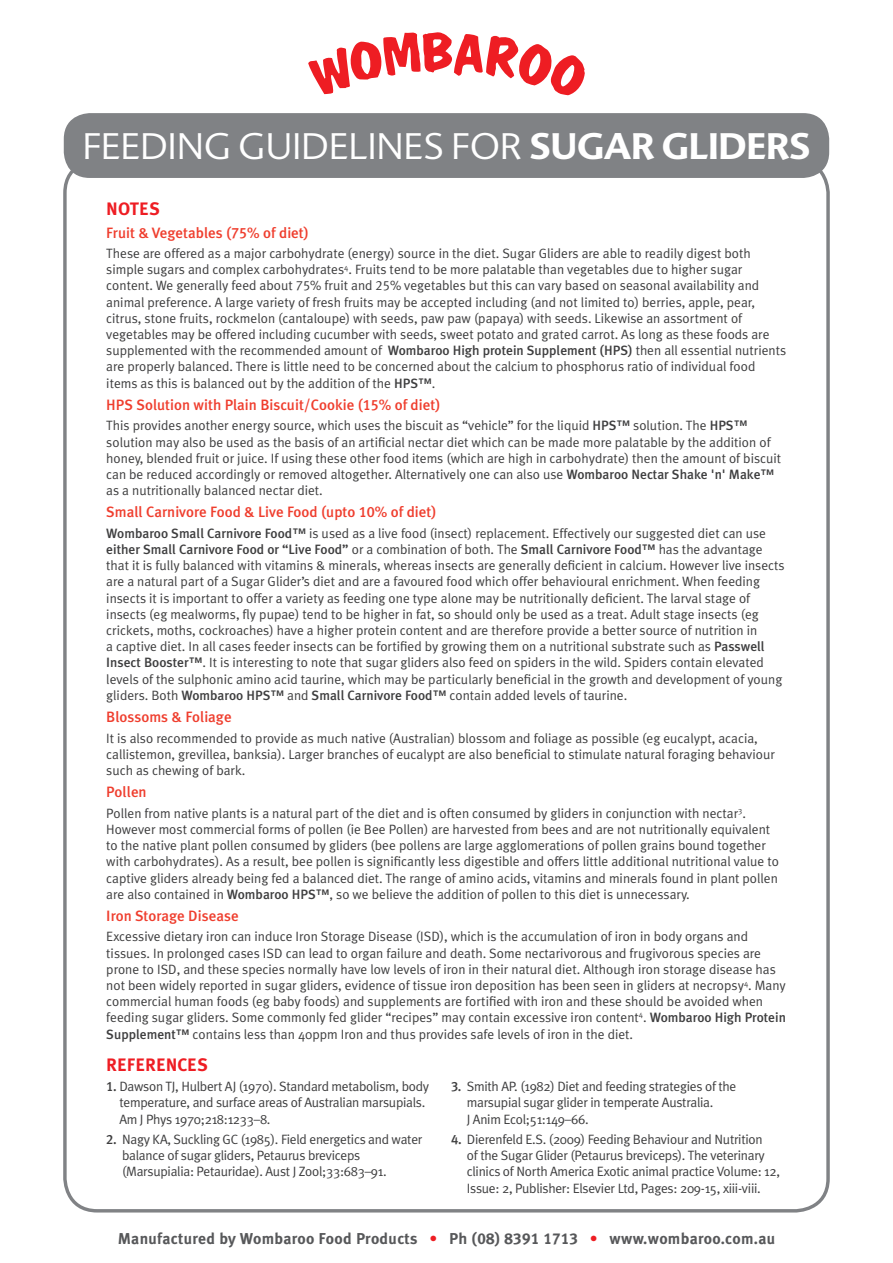
<style>
.page{position:relative;width:893px;height:1263px;background:#fff}
.page>*{position:absolute;margin:0;border:0;box-sizing:border-box;transform-origin:0 0}
.t1{font:300 36px "Advert";letter-spacing:-.01em;color:#fff}
.t2{font:18px "Meta Plus Bold Caps";color:#ee1d23}
.t3{font:700 15.75px "Meta Plus";letter-spacing:.02em;color:#57585a}
.t4{font:500 15px "Meta Plus";color:#ef3e2e}
.t5{font:13.5px/16.2px "Meta Plus Normal";color:#3e3e3f}
.t6{font:13.5px/16.2px "Meta Plus Normal";letter-spacing:-.02em;color:#3e3e3f}
.s1{font-weight:700}
.s2{font-family:"Meta Plus Medium Caps";font-weight:400}
.s3{font-family:"Meta Plus Normal Caps"}
.s4{font-family:"Meta Plus";font-weight:500}
.s5{font-family:"Meta Plus Medium Caps"}
.s6{color:#ee1d23}
.s7{font-family:"Meta Plus Bold Caps";font-weight:400}
</style>
<div class="page">
<div style="left:64px;top:113px;width:765px;height:65px;background:#808285;border-radius:26px"></div>
<svg style="left:308px;top:32px;width:277px;height:63px"></svg>
<p class="t1" style="left:82px;top:126px;width:730px">FEEDING GUIDELINES FOR <span class="s1">SUGAR GLIDERS</span></p>
<p class="t2" style="left:106px;top:199px;width:55px">NOTES</p>
<p class="t4" style="left:106px;top:224px;width:204px">Fruit &amp; Vegetables (<span class="s2">75</span>% of diet)</p>
<p class="t5" style="left:106px;top:245px;width:681px">These are offered as a major carbohydrate (energy) source in the diet. Sugar Gliders are able to readily digest both simple sugars and complex carbohydrates<sup>4</sup>. Fruits tend to be more palatable than vegetables due to higher sugar content. We generally feed about <span class="s3">75</span>% fruit and <span class="s3">25</span>% vegetables but this can vary based on seasonal availability and animal preference. A large variety of fresh fruits may be accepted including (and not limited to) berries, apple, pear, citrus, stone fruits, rockmelon (cantaloupe) with seeds, paw paw (papaya) with seeds. Likewise an assortment of vegetables may be offered including cucumber with seeds, sweet potato and grated carrot. As long as these foods are supplemented with the recommended amount of <span class="s4">Wombaroo High protein Supplement (HPS)</span> then all essential nutrients are properly balanced. There is little need to be concerned about the calcium to phosphorus ratio of individual food items as this is balanced out by the addition of the <span class="s4">HPS™</span>.</p>
<p class="t4" style="left:106px;top:396px;width:336px">HPS Solution with Plain Biscuit/Cookie (<span class="s2">15</span>% of diet)</p>
<p class="t5" style="left:106px;top:417px;width:676px">This provides another energy source, which uses the biscuit as “vehicle” for the liquid <span class="s4">HPS™</span> solution. The <span class="s4">HPS™ </span>solution may also be used as the basis of an artificial nectar diet which can be made more palatable by the addition of honey, blended fruit or juice. If using these other food items (which are high in carbohydrate) then the amount of biscuit can be reduced accordingly or removed altogether. Alternatively one can also use <span class="s4">Wombaroo Nectar Shake 'n' Make™ </span>as a nutritionally balanced nectar diet.</p>
<p class="t4" style="left:106px;top:503px;width:332px">Small Carnivore Food &amp; Live Food (upto <span class="s2">10</span>% of diet)</p>
<p class="t5" style="left:106px;top:525px;width:680px"><span class="s4">Wombaroo Small Carnivore Food™</span> is used as a live food (insect) replacement. Effectively our suggested diet can use <span class="s4">either Small Carnivore Food or “Live Food”</span> or a combination of both. The <span class="s4">Small Carnivore Food™</span> has the advantage that it is fully balanced with vitamins &amp; minerals, whereas insects are generally deficient in calcium. However live insects are a natural part of a Sugar Glider’s diet and are a favoured food which offer behavioural enrichment. When feeding insects it is important to offer a variety as feeding one type alone may be nutritionally deficient. The larval stage of insects (eg mealworms, fly pupae) tend to be higher in fat, so should only be used as a treat. Adult stage insects (eg crickets, moths, cockroaches) have a higher protein content and are therefore provide a better source of nutrition in<br>a captive diet. In all cases feeder insects can be fortified by growing them on a nutritional substrate such as <span class="s4">Passwell Insect Booster™</span>. It is interesting to note that sugar gliders also feed on spiders in the wild. Spiders contain elevated levels of the sulphonic amino acid taurine, which may be particularly beneficial in the growth and development of young gliders. Both <span class="s4">Wombaroo HPS™</span> and <span class="s4">Small Carnivore Food™</span> contain added levels of taurine.</p>
<p class="t4" style="left:106px;top:708px;width:127px">Blossoms &amp; Foliage</p>
<p class="t5" style="left:106px;top:730px;width:670px">It is also recommended to provide as much native (Australian) blossom and foliage as possible (eg eucalypt, acacia, callistemon, grevillea, banksia). Larger branches of eucalypt are also beneficial to stimulate natural foraging behaviour such as chewing of bark.</p>
<p class="t4" style="left:106px;top:783px;width:42px">Pollen</p>
<p class="t5" style="left:106px;top:805px;width:674px">Pollen from native plants is a natural part of the diet and is often consumed by gliders in conjunction with nectar<sup>3</sup>.<br>However most commercial forms of pollen (ie Bee Pollen) are harvested from bees and are not nutritionally equivalent to the native plant pollen consumed by gliders (bee pollens are large agglomerations of pollen grains bound together with carbohydrates). As a result, bee pollen is significantly less digestible and offers little additional nutritional value to captive gliders already being fed a balanced diet. The range of amino acids, vitamins and minerals found in plant pollen are also contained in <span class="s4">Wombaroo HPS™</span>, so we believe the addition of pollen to this diet is unnecessary.</p>
<p class="t4" style="left:106px;top:907px;width:134px">Iron Storage Disease</p>
<p class="t5" style="left:106px;top:928px;width:681px">Excessive dietary iron can induce Iron Storage Disease (ISD), which is the accumulation of iron in body organs and tissues. In prolonged cases ISD can lead to organ failure and death. Some nectarivorous and frugivorous species are prone to ISD, and these species normally have low levels of iron in their natural diet. Although iron storage disease has not been widely reported in sugar gliders, evidence of tissue iron deposition has been seen in gliders at necropsy<sup>4</sup>. Many commercial human foods (eg baby foods) and supplements are fortified with iron and these should be avoided when feeding sugar gliders. Some commonly fed glider “recipes” may contain excessive iron content<sup>4</sup>. <span class="s4">Wombaroo High Protein Supplement™</span> contains less than 40ppm Iron and thus provides safe levels of iron in the diet.</p>
<p class="t2" style="left:106px;top:1054px;width:103px">REFERENCES</p>
<p class="t6" style="left:119px;top:1078px;width:311px;text-indent:-13px"><span class="s5">1.</span> Dawson TJ, Hulbert AJ (1970). Standard metabolism, body temperature, and surface areas of Australian marsupials.<br>Am J Phys 1970;218:1233–8.</p>
<p class="t6" style="left:122px;top:1131px;width:302px;text-indent:-16px"><span class="s5">2.</span> Nagy KA, Suckling GC (1985). Field energetics and water balance of sugar gliders, Petaurus breviceps (Marsupialia: Petauridae). Aust J Zool;33:683–91.</p>
<p class="t6" style="left:467px;top:1078px;width:271px;text-indent:-16px"><span class="s5">3.</span> Smith AP. (1982) Diet and feeding strategies of the marsupial sugar glider in temperate Australia.<br>J Anim Ecol;51:149–66.</p>
<p class="t6" style="left:467px;top:1131px;width:315px;text-indent:-16px"><span class="s5">4.</span> Dierenfeld E.S. (2009) Feeding Behaviour and Nutrition<br>of the Sugar Glider (Petaurus breviceps). The veterinary clinics of North America Exotic animal practice Volume: 12, Issue: 2, Publisher: Elsevier Ltd, Pages: 209-15, xiii-viii.</p>
<p class="t3" style="left:118px;top:1229px;width:659px">Manufactured by Wombaroo Food Products <span class="s6">•</span> Ph <span class="s7">(08) 8391 1713</span> <span class="s6">•</span> www.wombaroo.com.au</p>
</div>
